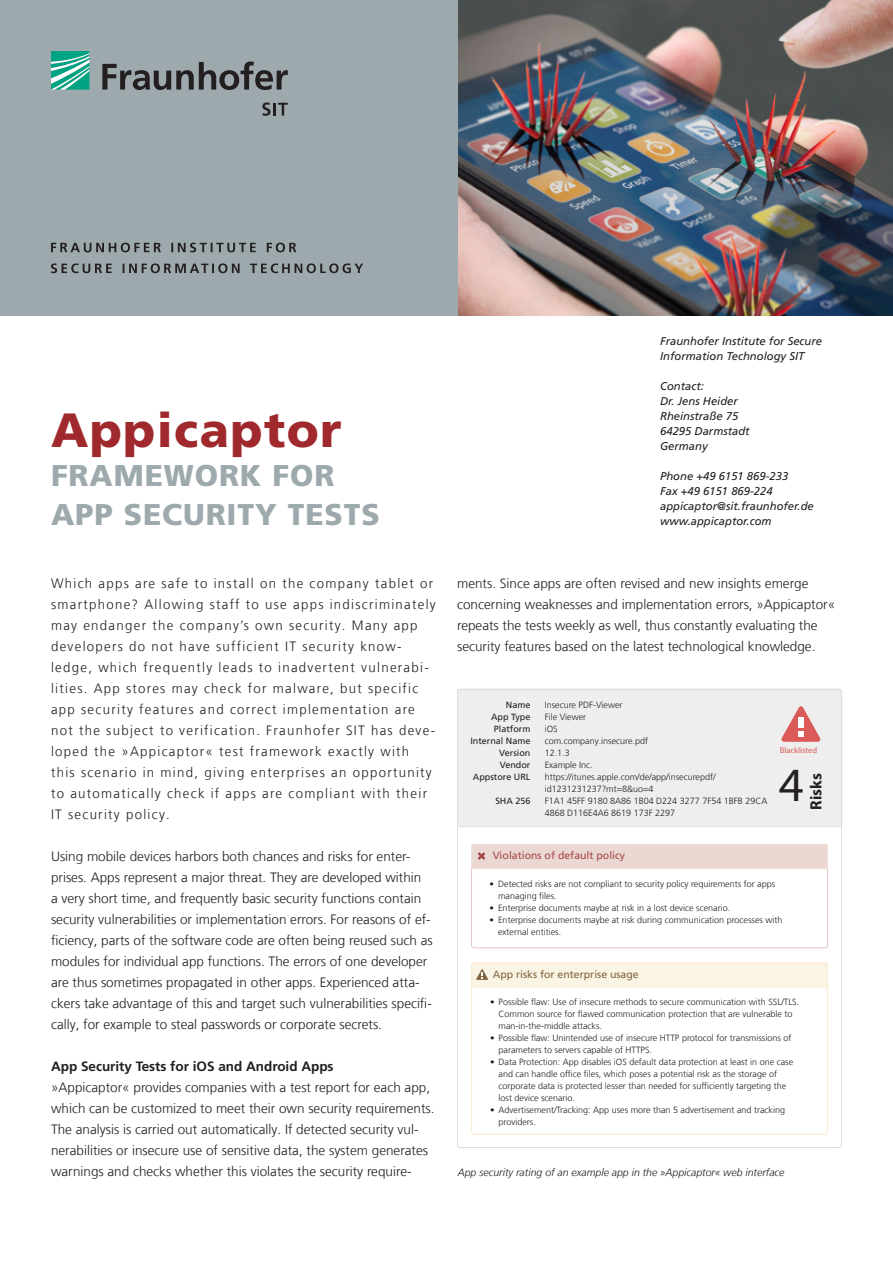
<style>
.page{position:relative;width:893px;height:1263px;background:#fff}
.page>*{position:absolute;margin:0;border:0;box-sizing:border-box;transform-origin:0 0}
._02_Pb_Standardübers{font:900 48px "Frutiger LT Com";letter-spacing:.03em;color:#9f292d}
.t1{font:47.85px "Myriad Pro";color:#231f20}
._03_Pb_Standardübers{font:900 30px/39px "Frutiger LT Com";letter-spacing:.03em;color:#9da9ad}
.t2{font:700 16.2px "Myriad Pro";color:#231f20}
._07_Pb_Zwischenübers{font:300 13.5px/21px "Frutiger LT Com";color:#231f20}
._06_Pb_Fließtext{font:300 13.5px/21px "Frutiger LT Com";letter-spacing:.1em;color:#231f20}
._05_Marginalie_Bildu{font:italic 11.25px "Frutiger LT Com";color:#231f20}
.t3{font:italic 300 10.5px "Frutiger LT Com";color:#231f20}
.Absatzformat_1{font:10.5px "Frutiger LT Com";color:#7f663c}
.Absatzformat_1-2{font:10.5px "Frutiger LT Com";color:#a44748}
.Graphik_Regular{font:300 9px/12px "Frutiger LT Com";color:#231f20}
.tabelle{font:9px "Frutiger LT Com";color:#231f20}
.t4{font:8.4px "Myriad Pro";color:#da5b57}
.s1{font-weight:700}
.s2{font-size:10.5px}
</style>
<div class="page">
<img style="left:457px;top:0;width:436px;height:315px">
<div style="left:0;top:0;width:457px;height:315px;background:#9da9ad"></div>
<svg style="left:262px;top:102px;width:26px;height:14px"></svg>
<svg style="left:102px;top:62px;width:186px;height:28px"></svg>
<svg style="left:51px;top:51px;width:38px;height:39px"></svg>
<div style="left:457px;top:688px;width:385px;height:139px;background:#eeeeef"></div>
<div style="left:471px;top:963px;width:357px;height:172px;border:1px solid #faecd1;border-radius:3px"></div>
<div style="left:471px;top:844px;width:357px;height:104px;border:1px solid #e3c4c8;border-radius:3px"></div>
<svg style="left:471px;top:844px;width:357px;height:25px;background:#ecd8d2"></svg>
<svg style="left:471px;top:962px;width:357px;height:26px;background:#f9f2e2"></svg>
<svg style="left:51px;top:243px;width:245px;height:9px"></svg>
<svg style="left:51px;top:263px;width:312px;height:10px"></svg>
<svg style="left:781px;top:706px;width:40px;height:36px"></svg>
<p class="_02_Pb_Standardübers" style="left:51px;top:402px;width:292px">Appicaptor</p>
<p class="_03_Pb_Standardübers" style="left:51px;top:456px;width:330px">FRAMEWORK FOR<br>APP SECURITY TESTS</p>
<p class="_06_Pb_Fließtext" style="left:51px;top:573px;width:386px">Which apps are safe to install on the company tablet or smartphone? Allowing staff to use apps indiscriminately may endanger the company’s own security. Many app developers do not have sufficient IT security know&shy;ledge, which frequently leads to inadvertent vulnerabi&shy;lities. App stores may check for malware, but specific app security features and correct implementation are not the subject to verification. Fraunhofer SIT has deve&shy;loped the »Appicaptor« test framework exactly with this scenario in mind, giving enterprises an opportunity to automatically check if apps are compliant with their IT security policy.</p>
<p class="_07_Pb_Zwischenübers" style="left:51px;top:846px;width:383px">Using mobile devices harbors both chances and risks for enter&shy;prises. Apps represent a major threat. They are developed within<br>a very short time, and frequently basic security functions contain security vulnerabilities or implementation errors. For reasons of ef&shy;ficiency, parts of the software code are often being reused such as modules for individual app functions. The errors of one developer are thus sometimes propagated in other apps. Experienced atta&shy;ckers take advantage of this and target such vulnerabilities specifi&shy;cally, for example to steal passwords or corporate secrets.</p>
<p class="_07_Pb_Zwischenübers" style="left:51px;top:1056px;width:385px"><span class="s1">App Security Tests for iOS and Android Apps<br></span>»Appicaptor« provides companies with a test report for each app, which can be customized to meet their own security requirements.<br>The analysis is carried out automatically. If detected security vul&shy;nerabilities or insecure use of sensitive data, the system generates warnings and checks whether this violates the security require-</p>
<p class="_05_Marginalie_Bildu" style="left:660px;top:335px;width:163px">Fraunhofer Institute for Secure</p>
<p class="_05_Marginalie_Bildu" style="left:660px;top:350px;width:146px">Information Technology SIT</p>
<p class="_05_Marginalie_Bildu" style="left:660px;top:380px;width:45px">Contact:</p>
<p class="_05_Marginalie_Bildu" style="left:660px;top:395px;width:79px">Dr. Jens Heider</p>
<p class="_05_Marginalie_Bildu" style="left:660px;top:410px;width:80px">Rheinstraße 75</p>
<p class="_05_Marginalie_Bildu" style="left:660px;top:425px;width:91px">64295 Darmstadt</p>
<p class="_05_Marginalie_Bildu" style="left:660px;top:440px;width:49px">Germany</p>
<p class="_05_Marginalie_Bildu" style="left:660px;top:470px;width:130px">Phone +49 6151 869-233</p>
<p class="_05_Marginalie_Bildu" style="left:660px;top:485px;width:114px">Fax +49 6151 869-224</p>
<p class="_05_Marginalie_Bildu" style="left:660px;top:500px;width:155px">appicaptor@sit.fraunhofer.de</p>
<p class="_05_Marginalie_Bildu" style="left:660px;top:515px;width:113px">www.appicaptor.com</p>
<p class="_07_Pb_Zwischenübers" style="left:457px;top:573px;width:380px">ments. Since apps are often revised and new insights emerge concerning weaknesses and implementation errors, »Appicaptor« repeats the tests weekly as well, thus constantly evaluating the security features based on the latest technological knowledge.</p>
<p class="Graphik_Regular" style="left:545px;top:698px;width:79px">Insecure PDF-Viewer</p>
<p class="Graphik_Regular" style="left:545px;top:710px;width:43px">File Viewer</p>
<p class="Graphik_Regular" style="left:545px;top:722px;width:14px">iOS</p>
<p class="Graphik_Regular" style="left:545px;top:734px;width:105px">com.company.insecure.pdf</p>
<p class="Graphik_Regular" style="left:545px;top:746px;width:27px">12.1.3</p>
<p class="Graphik_Regular" style="left:545px;top:758px;width:49px">Example Inc.</p>
<p class="Graphik_Regular" style="left:545px;top:770px;width:172px">https://itunes.apple.com/de/app/insecurepdf/ id1231231237?mt=8&amp;uo=4</p>
<p class="Graphik_Regular" style="left:545px;top:794px;width:224px">F1A1 45FF 9180 8A86 1B04 D224 3277 7F54 1BFB 29CA<br>4868 D116E4A6 8619 173F 2297</p>
<p class="Absatzformat_1-2" style="left:493px;top:849px;width:134px">Violations of default policy</p>
<p class="Graphik_Regular" style="left:498px;top:877px;width:279px;text-indent:-9px">• Detected risks are not compliant to security policy requirements for apps managing files.</p>
<p class="Graphik_Regular" style="left:490px;top:901px;width:242px">• Enterprise documents maybe at risk in a lost device scenario.</p>
<p class="Graphik_Regular" style="left:498px;top:913px;width:286px;text-indent:-9px">• Enterprise documents maybe at risk during communication processes with external entities.</p>
<p class="tabelle" style="left:506px;top:699px;width:26px">Name</p>
<p class="tabelle" style="left:491px;top:711px;width:41px">App Type</p>
<p class="tabelle" style="left:494px;top:723px;width:38px">Platform</p>
<p class="tabelle" style="left:470px;top:735px;width:62px">Internal Name</p>
<p class="tabelle" style="left:499px;top:747px;width:33px">Version</p>
<p class="tabelle" style="left:500px;top:759px;width:32px">Vendor</p>
<p class="tabelle" style="left:473px;top:771px;width:59px">Appstore URL</p>
<p class="tabelle" style="left:495px;top:795px;width:37px">SHA 256</p>
<p class="t4" style="left:780px;top:745px;width:39px">Blacklisted</p>
<h2 class="t1" style="left:779px;top:756px;width:26px">4</h2>
<p class="t2" style="left:806px;top:810px;width:38px;rotate:-90deg">Risks</p>
<p class="Absatzformat_1" style="left:493px;top:968px;width:147px">App risks for enterprise usage</p>
<p class="Graphik_Regular" style="left:499px;top:996px;width:302px;text-indent:-9px">• Possible flaw: Use of insecure methods to secure communication with SSL/TLS.<br>Common source for flawed communication protection that are vulnerable to man-in-the-middle attacks.</p>
<p class="Graphik_Regular" style="left:499px;top:1032px;width:294px;text-indent:-9px">• Possible flaw: Unintended use of insecure HTTP protocol for transmissions of parameters to servers capable of HTTPS.</p>
<p class="Graphik_Regular" style="left:499px;top:1056px;width:296px;text-indent:-9px">• Data Protection: App disables iOS default data protection at least in one case and can handle office files, which poses a potential risk as the storage of corporate data is protected lesser than needed for sufficiently targeting the lost device scenario.</p>
<p class="Graphik_Regular" style="left:499px;top:1104px;width:288px;text-indent:-9px">• Advertisement/Tracking: App uses more than 5 advertisement and tracking providers<span class="s2">.</span></p>
<p class="t3" style="left:458px;top:1166px;width:328px">App security rating of an example app in the »Appicaptor« web interface</p>
</div>
